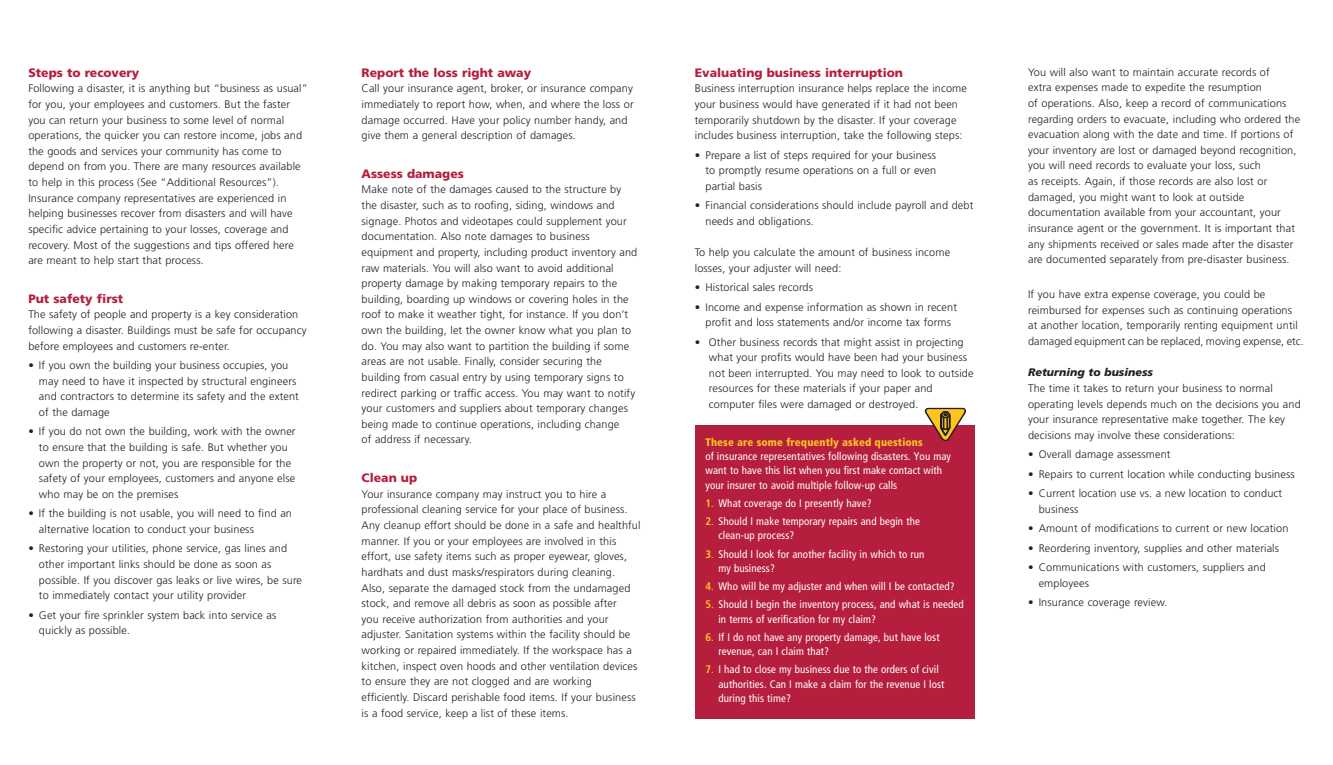
<style>
.page{position:relative;width:1333px;height:765px;background:#fff}
.page>*{position:absolute;margin:0;border:0;box-sizing:border-box;transform-origin:0 0}
.t1{font:900 12.25px "Frutiger";color:#b51e3c}
.t2{font:300 11px/15.6px "Frutiger";letter-spacing:.01em;color:#231f20}
.t3{font:11px/14.4px "Frutiger Cndnsd";letter-spacing:.01em;color:#fff}
.t4{font:900 11px "Frutiger Cndnsd";letter-spacing:.01em;color:#fec422}
.t5{font:italic 900 11px "Frutiger";color:#231f20}
.s1{font-weight:700;color:#fec422}
.s2{color:#fec422}
</style>
<div class="page">
<div style="left:694px;top:425px;width:280px;height:293px;background:#b51e3c"></div>
<svg style="left:924px;top:408px;width:42px;height:34px"></svg>
<p class="t1" style="left:28px;top:67px;width:112px">Steps to recovery</p>
<p class="t2" style="left:28px;top:81px;width:281px">Following a disaster, it is anything but “business as usual” for you, your employees and customers. But the faster you can return your business to some level of normal operations, the quicker you can restore income, jobs and the goods and services your community has come to depend on from you. There are many resources available to help in this process (See “Additional Resources”).<br>Insurance company representatives are experienced in helping businesses recover from disasters and will have specific advice pertaining to your losses, coverage and recovery. Most of the suggestions and tips offered here are meant to help start that process.</p>
<p class="t1" style="left:28px;top:294px;width:96px">Put safety first</p>
<p class="t2" style="left:28px;top:308px;width:280px">The safety of people and property is a key consideration following a disaster. Buildings must be safe for occupancy before employees and customers re-enter.</p>
<p class="t2" style="left:39px;top:358px;width:261px;text-indent:-11px">• If you own the building your business occupies, you may need to have it inspected by structural engineers and contractors to determine its safety and the extent of the damage</p>
<p class="t2" style="left:39px;top:425px;width:258px;text-indent:-11px">• If you do not own the building, work with the owner to ensure that the building is safe. But whether you own the property or not, you are responsible for the safety of your employees, customers and anyone else who may be on the premises</p>
<p class="t2" style="left:39px;top:507px;width:254px;text-indent:-11px">• If the building is not usable, you will need to find an alternative location to conduct your business</p>
<p class="t2" style="left:39px;top:542px;width:264px;text-indent:-11px">• Restoring your utilities, phone service, gas lines and other important links should be done as soon as possible. If you discover gas leaks or live wires, be sure to immediately contact your utility provider</p>
<p class="t2" style="left:39px;top:608px;width:239px;text-indent:-11px">• Get your fire sprinkler system back into service as quickly as possible.</p>
<p class="t1" style="left:361px;top:67px;width:171px">Report the loss right away</p>
<p class="t2" style="left:361px;top:81px;width:273px">Call your insurance agent, broker, or insurance company immediately to report how, when, and where the loss or damage occurred. Have your policy number handy, and give them a general description of damages.</p>
<p class="t1" style="left:361px;top:169px;width:104px">Assess damages</p>
<p class="t2" style="left:361px;top:183px;width:277px">Make note of the damages caused to the structure by the disaster, such as to roofing, siding, windows and signage. Photos and videotapes could supplement your documentation. Also note damages to business equipment and property, including product inventory and raw materials. You will also want to avoid additional property damage by making temporary repairs to the building, boarding up windows or covering holes in the roof to make it weather tight, for instance. If you don’t own the building, let the owner know what you plan to do. You may also want to partition the building if some areas are not usable. Finally, consider securing the building from casual entry by using temporary signs to redirect parking or traffic access. You may want to notify your customers and suppliers about temporary changes being made to continue operations, including change<br>of address if necessary.</p>
<p class="t1" style="left:361px;top:473px;width:57px">Clean up</p>
<p class="t2" style="left:361px;top:487px;width:280px">Your insurance company may instruct you to hire a professional cleaning service for your place of business.<br>Any cleanup effort should be done in a safe and healthful manner. If you or your employees are involved in this effort, use safety items such as proper eyewear, gloves, hardhats and dust masks/respirators during cleaning.<br>Also, separate the damaged stock from the undamaged stock, and remove all debris as soon as possible after<br>you receive authorization from authorities and your adjuster. Sanitation systems within the facility should be working or repaired immediately. If the workspace has a kitchen, inspect oven hoods and other ventilation devices to ensure they are not clogged and are working efficiently. Discard perishable food items. If your business is a food service, keep a list of these items.</p>
<p class="t1" style="left:694px;top:67px;width:210px">Evaluating business interruption</p>
<p class="t2" style="left:694px;top:81px;width:274px">Business interruption insurance helps replace the income your business would have generated if it had not been temporarily shutdown by the disaster. If your coverage includes business interruption, take the following steps:</p>
<p class="t2" style="left:705px;top:148px;width:232px;text-align:justify;text-indent:-11px">• Prepare a list of steps required for your business to promptly resume operations on a full or even partial basis</p>
<p class="t2" style="left:705px;top:198px;width:269px;text-indent:-11px">• Financial considerations should include payroll and debt needs and obligations.</p>
<p class="t2" style="left:694px;top:245px;width:257px">To help you calculate the amount of business income losses, your adjuster will need:</p>
<p class="t2" style="left:694px;top:280px;width:120px">• Historical sales records</p>
<p class="t2" style="left:694px;top:300px;width:264px;text-align:center">• Income and expense information as shown in recent profit and loss statements and/or income tax forms</p>
<p class="t2" style="left:709px;top:335px;width:266px;text-indent:-14px">• Other business records that might assist in projecting what your profits would have been had your business not been interrupted. You may need to look to outside resources for these materials if your paper and computer files were damaged or destroyed.</p>
<p class="t4" style="left:705px;top:437px;width:219px">These are some frequently asked questions</p>
<p class="t3" style="left:705px;top:450px;width:247px">of insurance representatives following disasters. You may want to have this list when you first make contact with your insurer to avoid multiple follow-up calls</p>
<p class="t3" style="left:705px;top:497px;width:167px"><span class="s1">1</span><span class="s2">.</span> What coverage do I presently have?</p>
<p class="t3" style="left:718px;top:515px;width:203px;text-indent:-13px"><span class="s1">2</span><span class="s2">.</span> Should I make temporary repairs and begin the clean-up process?</p>
<p class="t3" style="left:718px;top:547px;width:207px;text-indent:-13px"><span class="s1">3</span><span class="s2">.</span> Should I look for another facility in which to run my business?</p>
<p class="t3" style="left:705px;top:580px;width:251px"><span class="s1">4</span><span class="s2">.</span> Who will be my adjuster and when will I be contacted?</p>
<p class="t3" style="left:718px;top:598px;width:247px;text-indent:-13px"><span class="s1">5</span><span class="s2">.</span> Should I begin the inventory process, and what is needed in terms of verification for my claim?</p>
<p class="t3" style="left:718px;top:631px;width:223px;text-indent:-13px"><span class="s1">6</span><span class="s2">.</span> If I do not have any property damage, but have lost revenue, can I claim that?</p>
<p class="t3" style="left:718px;top:663px;width:227px;text-indent:-13px"><span class="s1">7</span><span class="s2">.</span> I had to close my business due to the orders of civil authorities. Can I make a claim for the revenue I lost during this time?</p>
<p class="t2" style="left:1028px;top:65px;width:274px">You will also want to maintain accurate records of<br>extra expenses made to expedite the resumption<br>of operations. Also, keep a record of communications regarding orders to evacuate, including who ordered the evacuation along with the date and time. If portions of your inventory are lost or damaged beyond recognition, you will need records to evaluate your loss, such<br>as receipts. Again, if those records are also lost or damaged, you might want to look at outside documentation available from your accountant, your insurance agent or the government. It is important that any shipments received or sales made after the disaster are documented separately from pre-disaster business.</p>
<p class="t2" style="left:1028px;top:287px;width:277px">If you have extra expense coverage, you could be reimbursed for expenses such as continuing operations at another location, temporarily renting equipment until damaged equipment can be replaced, moving expense, etc.</p>
<p class="t5" style="left:1028px;top:368px;width:126px">Returning to business</p>
<p class="t2" style="left:1028px;top:381px;width:274px">The time it takes to return your business to normal operating levels depends much on the decisions you and your insurance representative make together. The key decisions may involve these considerations:</p>
<p class="t2" style="left:1028px;top:447px;width:144px">• Overall damage assessment</p>
<p class="t2" style="left:1028px;top:467px;width:268px">• Repairs to current location while conducting business</p>
<p class="t2" style="left:1038px;top:486px;width:245px;text-indent:-11px">• Current location use vs. a new location to conduct business</p>
<p class="t2" style="left:1028px;top:521px;width:262px">• Amount of modifications to current or new location</p>
<p class="t2" style="left:1028px;top:541px;width:252px">• Reordering inventory, supplies and other materials</p>
<p class="t2" style="left:1038px;top:560px;width:229px;text-indent:-11px">• Communications with customers, suppliers and employees</p>
<p class="t2" style="left:1028px;top:595px;width:141px">• Insurance coverage review.</p>
</div>
